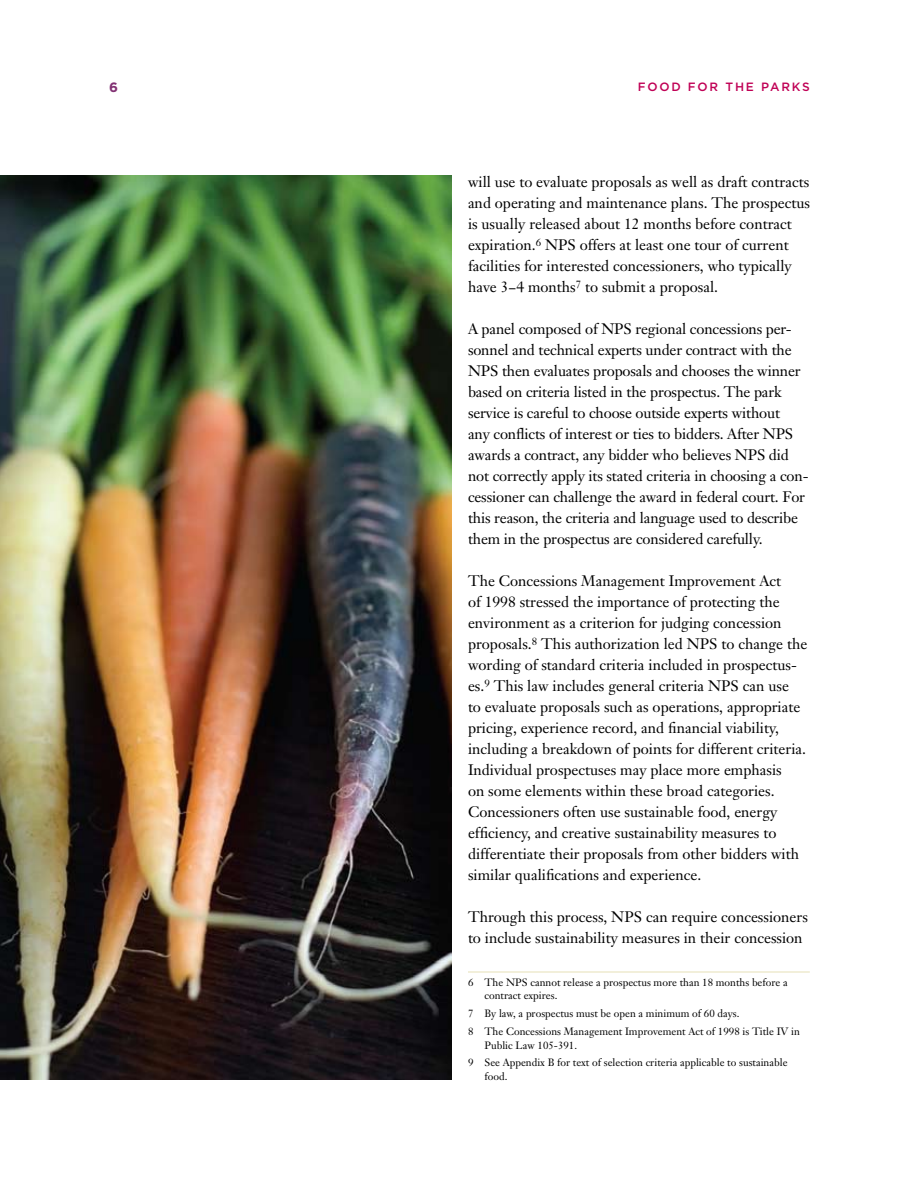
<style>
.page{position:relative;width:918px;height:1188px;background:#fff}
.page>*{position:absolute;margin:0;border:0;box-sizing:border-box;transform-origin:0 0}
.t1{font:15px/21px "Janson Text";color:#000}
.t2{font:700 13.5px "Gotham";color:#823173}
.t3{font:500 12px "Gotham";letter-spacing:.15em;color:#c00055}
.t4{font:10.5px/18px "Janson Text";color:#000}
</style>
<div class="page">
<hr style="left:468px;top:971px;width:342px;height:2px;background:#efebce">
<img style="left:0;top:176px;width:451px;height:904px">
<p class="t2" style="left:109px;top:79px;width:10px">6</p>
<p class="t3" style="left:638px;top:79px;width:174px">FOOD FOR THE PARKS</p>
<p class="t1" style="left:468px;top:171px;width:344px">will use to evaluate proposals as well as draft contracts and operating and maintenance plans. The prospectus is usually released about 12 months before contract expiration.<sup>6</sup> NPS offers at least one tour of current facilities for interested concessioners, who typically have 3−4 months<sup>7</sup> to submit a proposal.</p>
<p class="t1" style="left:468px;top:318px;width:342px">A panel composed of NPS regional concessions per&shy;sonnel and technical experts under contract with the NPS then evaluates proposals and chooses the winner based on criteria listed in the prospectus. The park service is careful to choose outside experts without<br>any conflicts of interest or ties to bidders. After NPS awards a contract, any bidder who believes NPS did not correctly apply its stated criteria in choosing a con&shy;cessioner can challenge the award in federal court. For this reason, the criteria and language used to describe them in the prospectus are considered carefully.</p>
<p class="t1" style="left:468px;top:570px;width:341px">The Concessions Management Improvement Act<br>of 1998 stressed the importance of protecting the environment as a criterion for judging concession proposals.<sup>8</sup> This authorization led NPS to change the wording of standard criteria included in prospectus&shy;es.<sup>9</sup> This law includes general criteria NPS can use<br>to evaluate proposals such as operations, appropriate pricing, experience record, and financial viability, including a breakdown of points for different criteria.<br>Individual prospectuses may place more emphasis<br>on some elements within these broad categories.<br>Concessioners often use sustainable food, energy efficiency, and creative sustainability measures to differentiate their proposals from other bidders with similar qualifications and experience.</p>
<p class="t1" style="left:468px;top:906px;width:341px">Through this process, NPS can require concessioners to include sustainability measures in their concession</p>
<p class="t4" style="left:484px;top:975px;width:305px;line-height:13.5px;text-indent:-16px">6 The NPS cannot release a prospectus more than 18 months before a contract expires.</p>
<p class="t4" style="left:468px;top:1004px;width:333px">7 By law, a prospectus must be open a minimum of 60 days.<br>8 The Concessions Management Improvement Act of 1998 is Title IV in</p>
<p class="t4" style="left:468px;top:1036px;width:321px;text-indent:16px">Public Law 105-391.<br>9 See Appendix B for text of selection criteria applicable to sustainable</p>
<p class="t4" style="left:484px;top:1067px;width:24px">food.</p>
</div>
